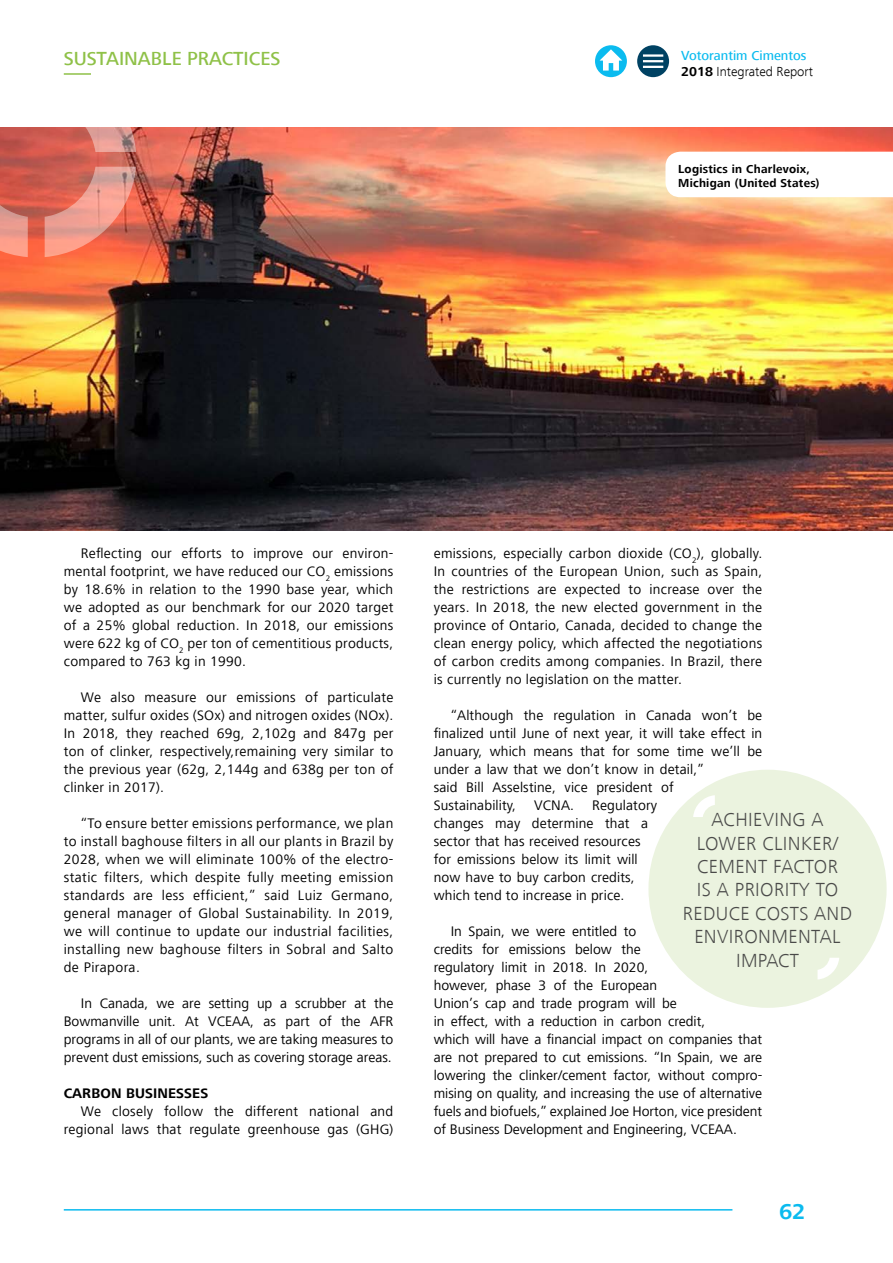
<style>
.page{position:relative;width:893px;height:1263px;background:#fff}
.page>*{position:absolute;margin:0;border:0;box-sizing:border-box;transform-origin:0 0}
.t1{font:700 22.5px "Frutiger Next LT";color:#0bbbef}
.t2{font:300 19.5px/23.4px "Frutiger Next LT";letter-spacing:.02em;color:#4a4a49;text-align:center}
.t3{font:500 19.5px "Frutiger Next LT";color:#8fc148}
.t4{font:14.25px/18px "Frutiger Next LT";letter-spacing:.01em;color:#000;text-align:justify}
.t5{font:700 14.25px "Frutiger Next LT";letter-spacing:.01em;color:#000}
.t6{font:500 13.5px/16.2px "Frutiger Next LT";color:#0bbbef}
.t7{font:700 12px/14.4px "Frutiger Next LT";letter-spacing:.02em;color:#000}
.s1{font-weight:700;color:#000}
.s2{font-weight:300;color:#000}
</style>
<div class="page">
<img style="left:0;top:128px;width:893px;height:402px">
<svg style="left:0;top:127px;width:27px;height:25px"></svg>
<svg style="left:45px;top:167px;width:91px;height:90px;background:#e58372"></svg>
<svg style="left:0;top:167px;width:28px;height:90px;background:#de7768"></svg>
<svg style="left:45px;top:73px;width:91px;height:79px"></svg>
<div style="left:648px;top:770px;width:239px;height:238px;background:#ebf3df;border-radius:50%"></div>
<svg style="left:693px;top:795px;width:22px;height:22px"></svg>
<svg style="left:817px;top:958px;width:22px;height:21px"></svg>
<svg style="left:665px;top:152px;width:228px;height:45px"></svg>
<div style="left:595px;top:45px;width:32px;height:32px;background:#0bbbef;border-radius:50%"></div>
<div style="left:637px;top:45px;width:32px;height:32px;background:#004263;border-radius:50%"></div>
<svg style="left:600px;top:49px;width:22px;height:22px"></svg>
<hr style="left:643px;top:54px;width:20px;height:3px;background:#fff">
<hr style="left:643px;top:60px;width:20px;height:2px;background:#fff">
<hr style="left:643px;top:66px;width:20px;height:2px;background:#fff">
<hr style="left:64px;top:73px;width:27px;height:2px;background:#8fc148">
<hr style="left:64px;top:1209px;width:668px;height:1px;background:#0bbbef">
<h2 class="t3" style="left:64px;top:47px;width:218px">SUSTAINABLE PRACTICES</h2>
<p class="t6" style="left:681px;top:48px;width:133px">Votorantim Cimentos<br><span class="s1">2018</span> <span class="s2">Integrated Report</span></p>
<p class="t7" style="left:678px;top:161px;width:143px">Logistics in Charlevoix,<br>Michigan (United States)</p>
<p class="t4" style="left:64px;top:544px;width:331px;text-indent:17px">Reflecting our efforts to improve our environ&shy;mental footprint, we have reduced our CO<sub>2</sub> emissions by 18.6% in relation to the 1990 base year, which we adopted as our benchmark for our 2020 target of a 25% global reduction. In 2018, our emissions were 622 kg of CO<sub>2</sub> per ton of cementitious products, compared to 763 kg in 1990.</p>
<p class="t4" style="left:64px;top:688px;width:331px;text-indent:17px">We also measure our emissions of particulate matter, sulfur oxides (SOx) and nitrogen oxides (NOx).<br>In 2018, they reached 69g, 2,102g and 847g per ton of clinker, respectively,remaining very similar to the previous year (62g, 2,144g and 638g per ton of clinker in 2017).</p>
<p class="t4" style="left:64px;top:814px;width:331px;text-indent:17px">“To ensure better emissions performance, we plan to install baghouse filters in all our plants in Brazil by 2028, when we will eliminate 100% of the electro&shy;static filters, which despite fully meeting emission standards are less efficient,” said Luiz Germano, general manager of Global Sustainability. In 2019, we will continue to update our industrial facilities, installing new baghouse filters in Sobral and Salto de Pirapora.</p>
<p class="t4" style="left:64px;top:994px;width:331px;text-indent:17px">In Canada, we are setting up a scrubber at the Bowmanville unit. At VCEAA, as part of the AFR programs in all of our plants, we are taking measures to prevent dust emissions, such as covering storage areas.</p>
<p class="t5" style="left:64px;top:1085px;width:146px">CARBON BUSINESSES</p>
<p class="t4" style="left:64px;top:1102px;width:331px;text-align:right">We closely follow the different national and regional laws that regulate greenhouse gas (GHG)</p>
<p class="t4" style="left:434px;top:544px;width:330px">emissions, especially carbon dioxide (CO<sub>2</sub>), globally.<br>In countries of the European Union, such as Spain, the restrictions are expected to increase over the years. In 2018, the new elected government in the province of Ontario, Canada, decided to change the clean energy policy, which affected the negotiations of carbon credits among companies. In Brazil, there is currently no legislation on the matter.</p>
<p class="t4" style="left:434px;top:706px;width:330px;text-align:left;text-indent:17px">“Although the regulation in Canada won’t be finalized until June of next year, it will take effect in January, which means that for some time we’ll be under a law that we don’t know in detail,”<br>said Bill Asselstine, vice president of<br>Sustainability,</p>
<p class="t4" style="left:434px;top:796px;width:225px;text-align:left;text-indent:158px">Regulatory changes may determine that a sector that has received resources for emissions below its limit will now have to buy carbon credits, which tend to increase in price.</p>
<p class="t4" style="left:434px;top:922px;width:330px;text-align:left;text-indent:17px">In Spain, we were entitled to<br>credits for emissions below the<br>regulatory limit in 2018. In 2020,<br>however, phase 3 of the European<br>Union’s cap and trade program will be<br>in effect, with a reduction in carbon credit,<br>which will have a financial impact on companies that are not prepared to cut emissions. “In Spain, we are lowering the clinker/cement factor, without compro&shy;mising on quality, and increasing the use of alternative fuels and biofuels,” explained Joe Horton, vice president of Business Development and Engineering, VCEAA.</p>
<p class="t4" style="left:534px;top:796px;width:42px">VCNA.</p>
<h2 class="t2" style="left:683px;top:808px;width:171px">ACHIEVING A<br>LOWER CLINKER/<br>CEMENT FACTOR<br>IS A PRIORITY TO<br>REDUCE COSTS AND<br>ENVIRONMENTAL<br>IMPACT</h2>
<h1 class="t1" style="left:779px;top:1198px;width:28px">62</h1>
</div>
